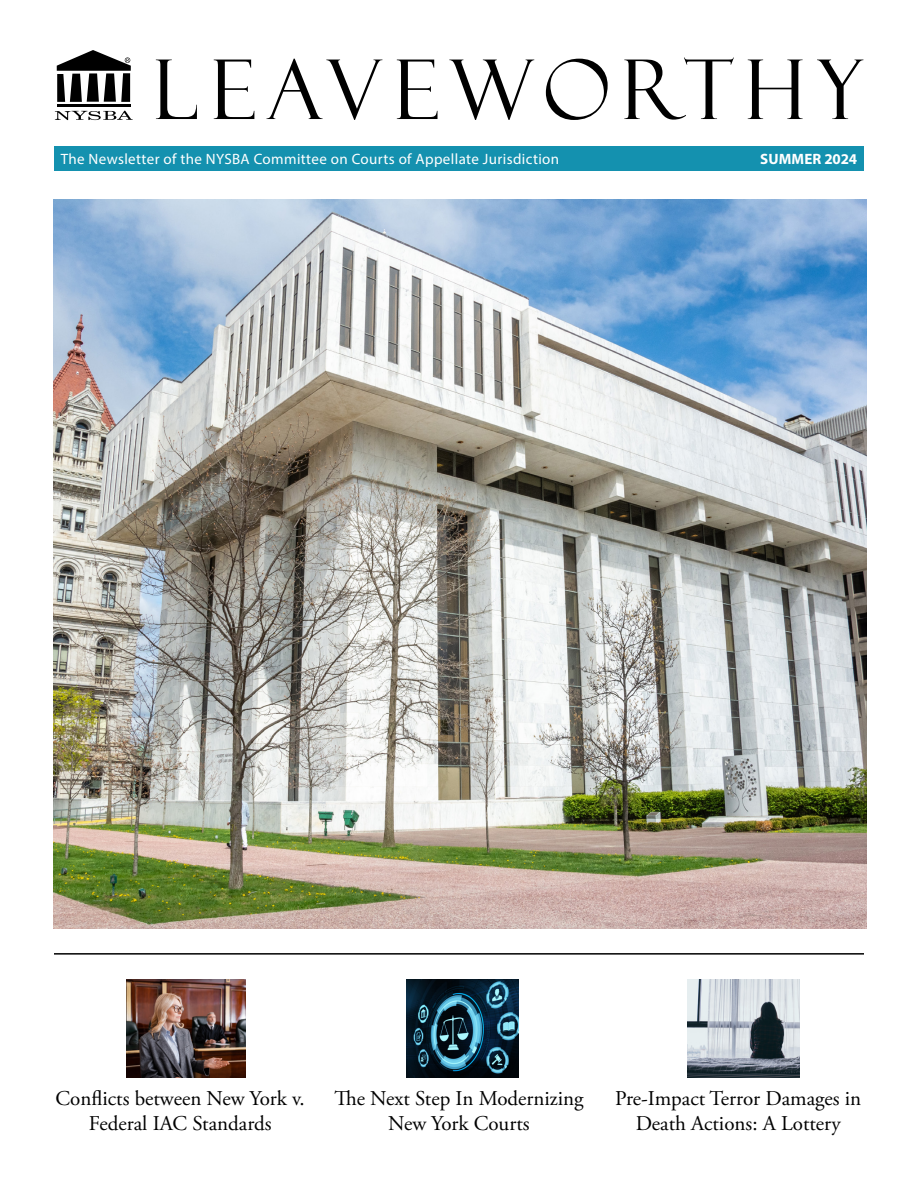
<style>
.page{position:relative;width:918px;height:1188px;background:#fff}
.page>*{position:absolute;margin:0;border:0;box-sizing:border-box;transform-origin:0 0}
.t1{font:82.65px "Felix Titling";letter-spacing:.13em;color:#000}
.t2{font:21px/25.5px "Adobe Garamond Pro";color:#000;text-align:center}
.t3{font:15px "Myriad Pro";letter-spacing:.025em;color:#fff}
.t4{font:700 15px "Myriad Pro";letter-spacing:.01em;color:#fff}
</style>
<div class="page">
<img style="left:53px;top:199px;width:813px;height:730px">
<div style="left:54px;top:147px;width:810px;height:24px;background:#1491af"></div>
<hr style="left:54px;top:953px;width:810px;height:2px;background:#000">
<svg style="left:55px;top:111px;width:78px;height:9px"></svg>
<hr style="left:57px;top:104px;width:73px;height:3px;background:#000">
<svg style="left:57px;top:50px;width:74px;height:52px"></svg>
<img style="left:126px;top:979px;width:119px;height:99px">
<img style="left:407px;top:979px;width:112px;height:99px">
<img style="left:687px;top:979px;width:112px;height:99px">
<h1 class="t1" style="left:155px;top:42px;width:711px">LEAVEWORTHY</h1>
<p class="t3" style="left:61px;top:150px;width:500px">The Newsletter of the NYSBA Committee on Courts of Appellate Jurisdiction</p>
<p class="t4" style="left:760px;top:149px;width:99px">SUMMER 2024</p>
<p class="t2" style="left:56px;top:1086px;width:251px">Conflicts between New York v.<br>Federal IAC Standards</p>
<p class="t2" style="left:334px;top:1086px;width:251px">The Next Step In Modernizing<br>New York Courts</p>
<p class="t2" style="left:615px;top:1086px;width:248px">Pre-Impact Terror Damages in<br>Death Actions: A Lottery</p>
</div>
